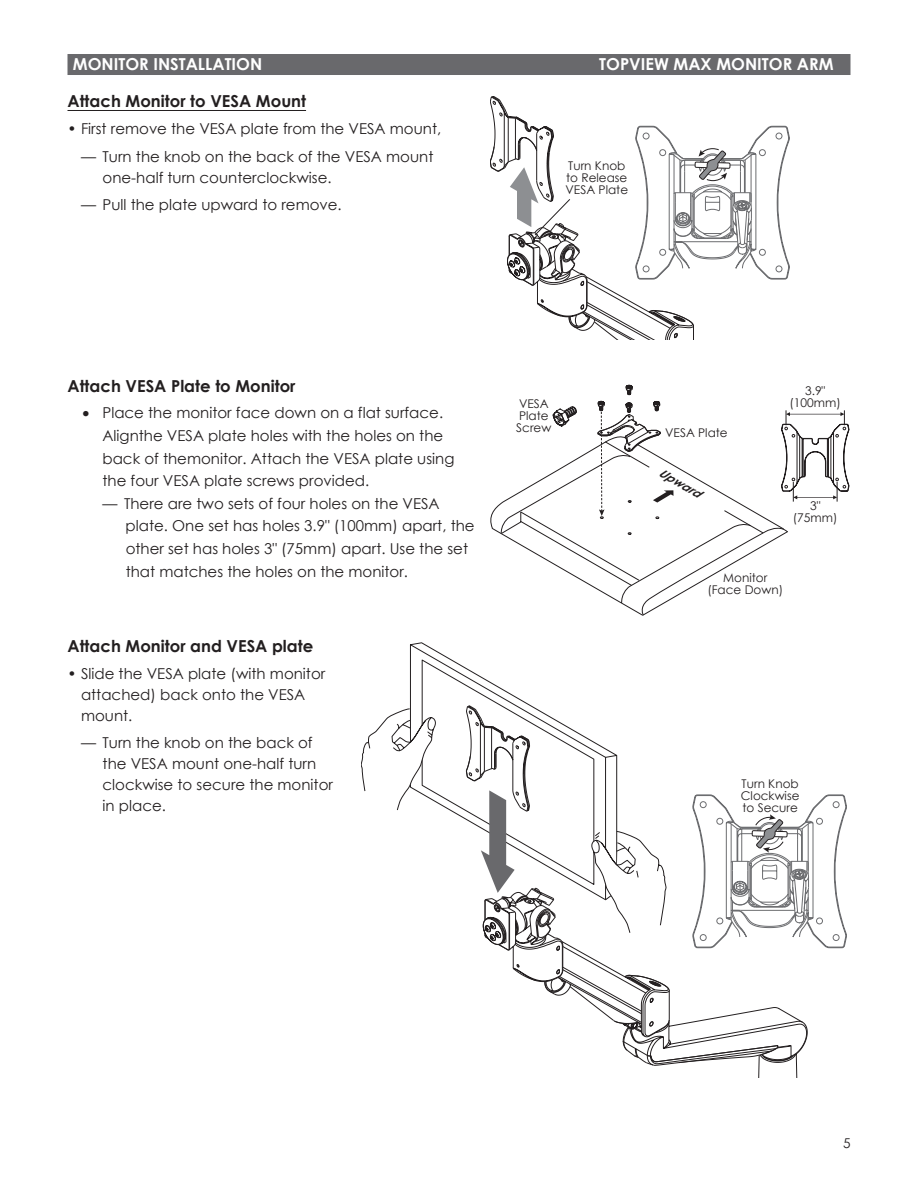
<style>
.page{position:relative;width:918px;height:1188px;background:#fff}
.page>*{position:absolute;margin:0;border:0;box-sizing:border-box;transform-origin:0 0}
.Subhead{font:700 16.5px "Century Gothic";color:#231f20}
.t1{font:700 16.5px "Century Gothic";color:#fff}
.Step_Number{font:700 16.5px "Century Gothic";color:#231f20}
.Body_Sub-Bullet{font:15px/22.6px "Century Gothic";color:#231f20}
.Body_Bullet{font:15px/21px "Century Gothic";color:#231f20}
.t2{font:13.5px "Century Gothic";color:#231f20}
.t3{font:12px/12px "Century Gothic";color:#231f20;text-align:center}
.t4{font:italic 700 11.4px "Century Gothic";color:#231f20;scale:1.09 1}
</style>
<div class="page">
<div style="left:68px;top:54px;width:782px;height:21px;background:#69696c"></div>
<hr style="left:68px;top:110px;width:238px;height:1px;background:#231f20">
<svg style="left:501px;top:401px;width:348px;height:214px"></svg>
<svg style="left:490px;top:96px;width:300px;height:243px"></svg>
<svg style="left:410px;top:643px;width:120px;height:177px"></svg>
<svg style="left:361px;top:708px;width:76px;height:102px"></svg>
<svg style="left:466px;top:705px;width:381px;height:373px"></svg>
<p class="t1" style="left:73px;top:52px;width:191px">MONITOR INSTALLATION</p>
<p class="t1" style="left:599px;top:52px;width:236px">TOPVIEW MAX MONITOR ARM</p>
<p class="Step_Number" style="left:68px;top:88px;width:240px">Attach Monitor to VESA Mount</p>
<p class="Body_Bullet" style="left:68px;top:118px;width:375px">• First remove the VESA plate from the VESA mount,</p>
<p class="Body_Sub-Bullet" style="left:103px;top:146px;width:332px;line-height:21px;text-indent:-22px">— Turn the knob on the back of the VESA mount one-half turn counterclockwise.</p>
<p class="Body_Sub-Bullet" style="left:81px;top:193px;width:262px">— Pull the plate upward to remove.</p>
<p class="t3" style="left:566px;top:160px;width:64px;text-align:left">Turn Knob to Release<br>VESA Plate</p>
<p class="Subhead" style="left:68px;top:373px;width:230px">Attach VESA Plate to Monitor</p>
<p class="Body_Sub-Bullet" style="left:102px;top:401px;width:353px;text-indent:-20px">• Place the monitor face down on a flat surface.<br>Alignthe VESA plate holes with the holes on the back of themonitor. Attach the VESA plate using the four VESA plate screws provided.</p>
<p class="Body_Sub-Bullet" style="left:126px;top:492px;width:351px;text-indent:-23px">— There are two sets of four holes on the VESA plate. One set has holes 3.9" (100mm) apart, the other set has holes 3" (75mm) apart. Use the set that matches the holes on the monitor.</p>
<p class="Subhead" style="left:68px;top:634px;width:247px">Attach Monitor and VESA plate</p>
<p class="Body_Bullet" style="left:81px;top:662px;width:246px;text-indent:-14px">• Slide the VESA plate (with monitor attached) back onto the VESA mount.</p>
<p class="Body_Sub-Bullet" style="left:103px;top:732px;width:232px;line-height:21px;text-indent:-22px">— Turn the knob on the back of the VESA mount one-half turn clockwise to secure the monitor in place.</p>
<p class="t3" style="left:516px;top:398px;width:37px;text-align:left">VESA<br>Plate<br>Screw</p>
<p class="t3" style="left:665px;top:426px;width:64px">VESA Plate</p>
<p class="t4" style="left:664px;top:464px;width:44px;rotate:30deg">Upward</p>
<p class="t3" style="left:790px;top:384px;width:53px">3.9" (100mm)</p>
<p class="t3" style="left:793px;top:499px;width:46px">3" (75mm)</p>
<p class="t3" style="left:707px;top:571px;width:77px">Monitor (Face Down)</p>
<p class="t3" style="left:741px;top:777px;width:60px;text-align:justify">Turn Knob Clockwise to Secure</p>
<p class="t2" style="left:843px;top:1134px;width:9px">5</p>
</div>
